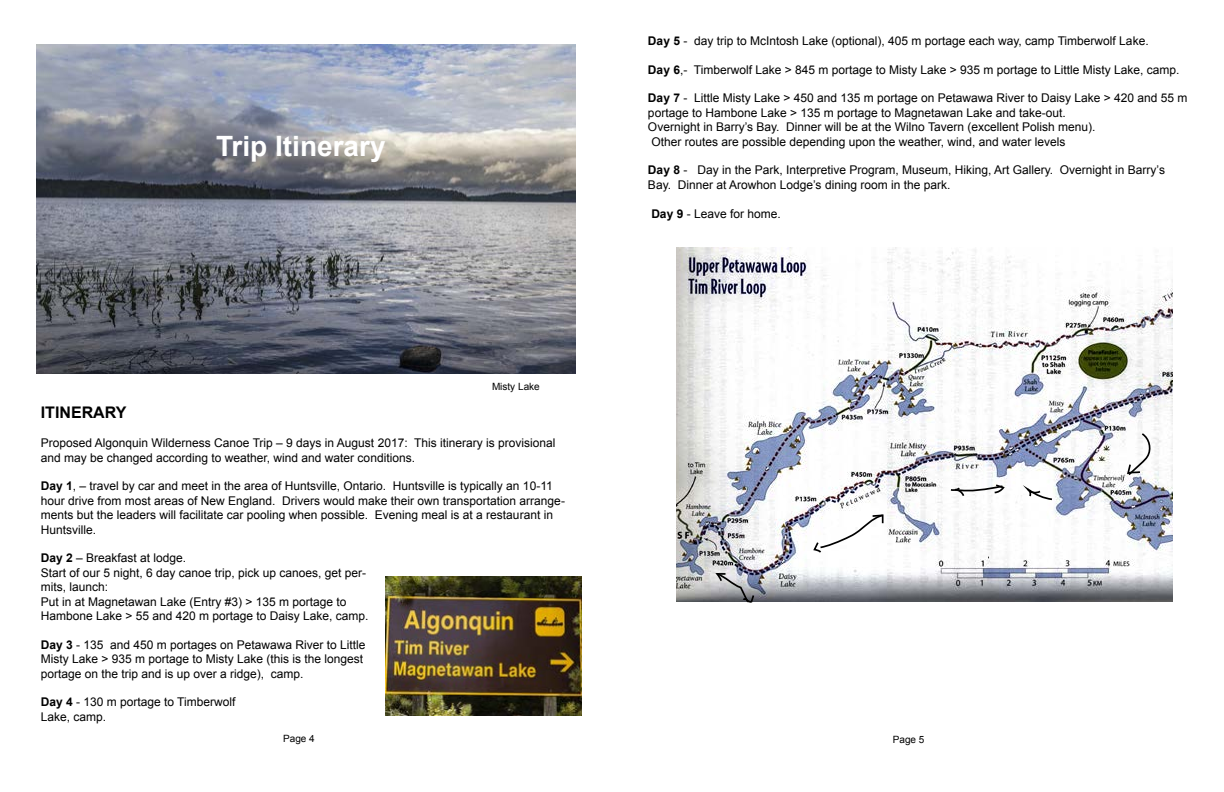
<style>
.page{position:relative;width:1224px;height:792px;background:#fff}
.page>*{position:absolute;margin:0;border:0;box-sizing:border-box;transform-origin:0 0}
.t1{font:700 28px "Arial";color:#fff}
.t2{font:700 16px "Arial";color:#000}
.t3{font:12px/14.4px "Arial";color:#000}
.t4{font:10px "Arial";color:#000}
.s1{font-weight:700}
</style>
<div class="page">
<img style="left:36px;top:44px;width:540px;height:329px">
<img style="left:676px;top:247px;width:497px;height:355px">
<svg style="left:714px;top:572px;width:42px;height:31px"></svg>
<svg style="left:812px;top:513px;width:73px;height:42px"></svg>
<svg style="left:949px;top:483px;width:57px;height:15px"></svg>
<svg style="left:1021px;top:484px;width:33px;height:17px"></svg>
<svg style="left:1126px;top:432px;width:26px;height:45px"></svg>
<img style="left:385px;top:576px;width:197px;height:140px">
<h1 class="t1" style="left:216px;top:127px;width:171px">Trip Itinerary</h1>
<p class="t4" style="left:492px;top:380px;width:49px">Misty Lake</p>
<h2 class="t2" style="left:41px;top:402px;width:87px">ITINERARY</h2>
<p class="t3" style="left:41px;top:436px;width:516px">Proposed Algonquin Wilderness Canoe Trip – 9 days in August 2017: This itinerary is provisional and may be changed according to weather, wind and water conditions.</p>
<p class="t3" style="left:41px;top:479px;width:526px"><span class="s1">Day 1</span>, – travel by car and meet in the area of Huntsville, Ontario. Huntsville is typically an 10-11 hour drive from most areas of New England. Drivers would make their own transportation arrange&shy;ments but the leaders will facilitate car pooling when possible. Evening meal is at a restaurant in Huntsville.</p>
<p class="t3" style="left:41px;top:551px;width:329px"><span class="s1">Day 2</span> – Breakfast at lodge.<br>Start of our 5 night, 6 day canoe trip, pick up canoes, get per&shy;mits, launch:<br>Put in at Magnetawan Lake (Entry #3) &gt; 135 m portage to Hambone Lake &gt; 55 and 420 m portage to Daisy Lake, camp.</p>
<p class="t3" style="left:41px;top:638px;width:326px"><span class="s1">Day 3</span> - 135 and 450 m portages on Petawawa River to Little<br>Misty Lake &gt; 935 m portage to Misty Lake (this is the longest portage on the trip and is up over a ridge), camp.</p>
<p class="t3" style="left:41px;top:695px;width:196px"><span class="s1">Day 4</span> - 130 m portage to Timberwolf<br>Lake, camp.</p>
<p class="t3" style="left:648px;top:33px;width:502px"><span class="s1">Day 5</span> - day trip to McIntosh Lake (optional), 405 m portage each way, camp Timberwolf Lake.</p>
<p class="t3" style="left:648px;top:62px;width:533px"><span class="s1">Day 6</span>,- Timberwolf Lake &gt; 845 m portage to Misty Lake &gt; 935 m portage to Little Misty Lake, camp.</p>
<p class="t3" style="left:648px;top:91px;width:541px"><span class="s1">Day 7</span> - Little Misty Lake &gt; 450 and 135 m portage on Petawawa River to Daisy Lake &gt; 420 and 55 m portage to Hambone Lake &gt; 135 m portage to Magnetawan Lake and take-out.<br>Overnight in Barry’s Bay. Dinner will be at the Wilno Tavern (excellent Polish menu).<br>Other routes are possible depending upon the weather, wind, and water levels</p>
<p class="t3" style="left:648px;top:163px;width:519px"><span class="s1">Day 8</span> - Day in the Park, Interpretive Program, Museum, Hiking, Art Gallery. Overnight in Barry’s<br>Bay. Dinner at Arowhon Lodge’s dining room in the park.</p>
<p class="t3" style="left:651px;top:206px;width:131px"><span class="s1">Day 9</span> - Leave for home.</p>
<p class="t4" style="left:283px;top:732px;width:33px">Page 4</p>
<p class="t4" style="left:893px;top:733px;width:33px">Page 5</p>
</div>
